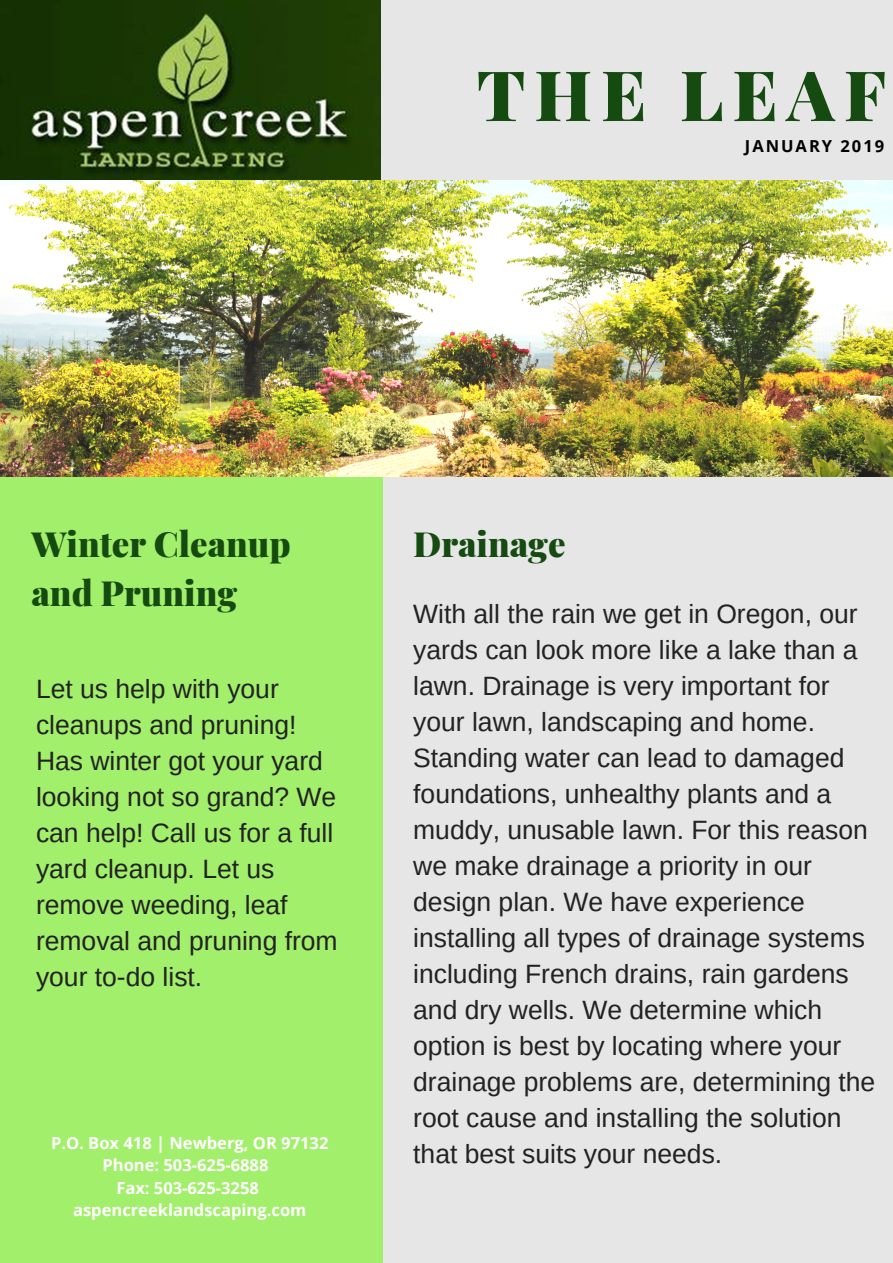
<style>
.page{position:relative;width:893px;height:1263px;background:#e6e6e6}
.page>*{position:absolute;margin:0;border:0;box-sizing:border-box;transform-origin:0 0}
.t1{font:900 69.6px "Playfair Display";letter-spacing:.13em;color:#154a11}
.t2{font:900 34.8px/48.4px "Playfair Display";color:#154a11}
.t3{font:26.55px/36px "Arimo";color:#222}
.t4{font:700 16.5px/22.5px "Open Sans";color:#fff;text-align:center}
.t5{font:700 16.5px "Open Sans";letter-spacing:.12em;color:#000}
</style>
<div class="page">
<div style="left:0;top:414px;width:383px;height:849px;background:#a2ef6b"></div>
<img style="left:0;top:0;width:381px;height:180px">
<img style="left:0;top:180px;width:893px;height:296px">
<h1 class="t1" style="left:477px;top:46px;width:411px">THE LEAF</h1>
<p class="t5" style="left:745px;top:135px;width:141px">JANUARY 2019</p>
<h2 class="t2" style="left:32px;top:519px;width:261px">Winter Cleanup and Pruning</h2>
<h2 class="t2" style="left:413px;top:519px;width:154px">Drainage</h2>
<p class="t3" style="left:413px;top:595px;width:464px">With all the rain we get in Oregon, our yards can look more like a lake than a lawn. Drainage is very important for your lawn, landscaping and home.<br>Standing water can lead to damaged foundations, unhealthy plants and a muddy, unusable lawn. For this reason we make drainage a priority in our design plan. We have experience installing all types of drainage systems including French drains, rain gardens and dry wells. We determine which option is best by locating where your drainage problems are, determining the root cause and installing the solution that best suits your needs.</p>
<p class="t3" style="left:36px;top:671px;width:303px">Let us help with your cleanups and pruning!<br>Has winter got your yard looking not so grand? We can help! Call us for a full yard cleanup. Let us remove weeding, leaf removal and pruning from your to-do list.</p>
<p class="t4" style="left:51px;top:1131px;width:279px">P.O. Box 418 | Newberg, OR 97132<br>Phone: 503-625-6888<br>Fax: 503-625-3258 aspencreeklandscaping.com</p>
</div>
